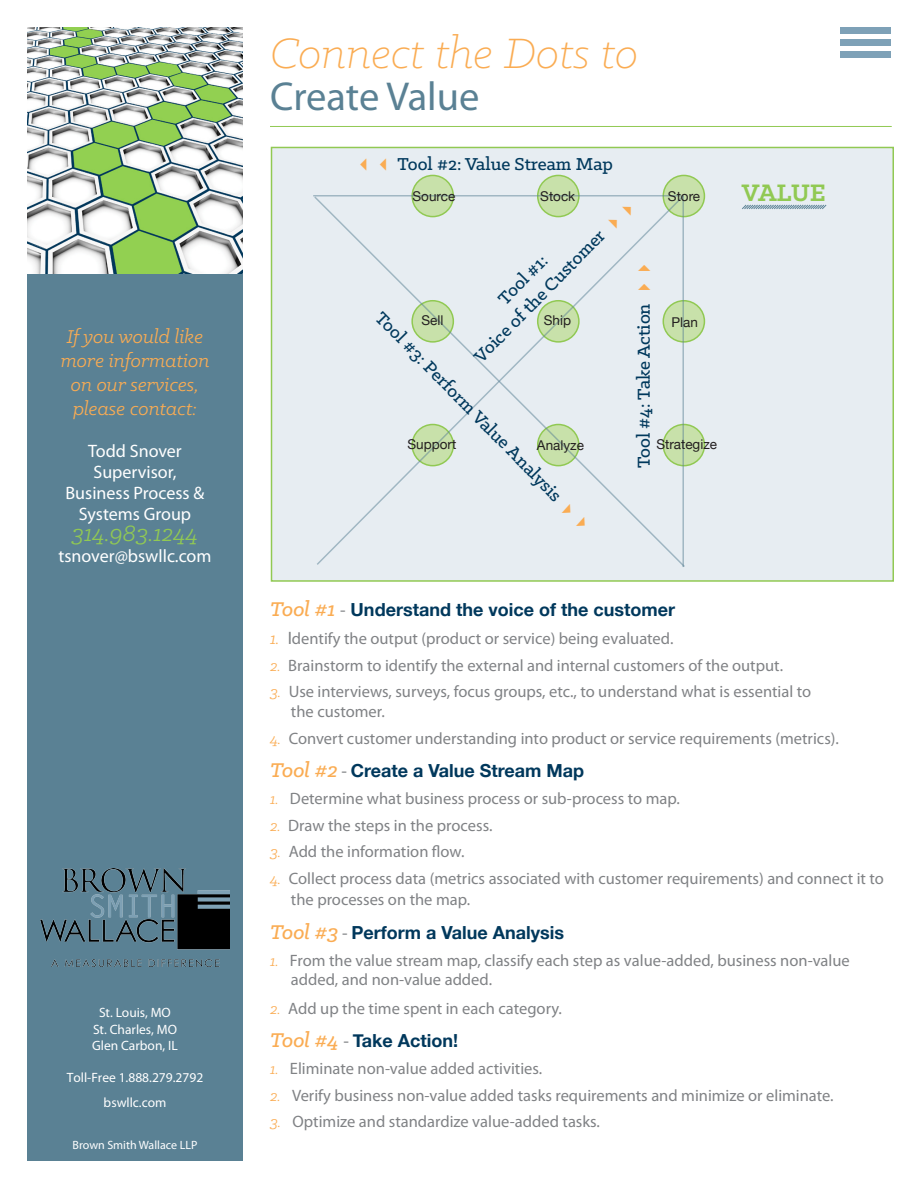
<style>
.page{position:relative;width:918px;height:1188px;background:#fff}
.page>*{position:absolute;margin:0;border:0;box-sizing:border-box;transform-origin:0 0}
.t1{font:italic 300 48px "Klinic Slab";color:#faac53}
.t2{font:40.5px "Myriad Pro";letter-spacing:-.005em;color:#5a8194}
.t3{font:700 27px "Klinic Slab";letter-spacing:-.01em;color:#91c953}
.t4{font:italic 25.5px "Klinic Slab";color:#91c953}
.t5{font:italic 21px/24px "Klinic Slab";color:#faac53;text-align:center}
.t6{font:500 19.5px/23.4px "Klinic Slab";color:#00385c;text-align:center}
.t7{font:700 18px "Helvetica Neue";color:#00385c}
.t8{font:18px/21px "Myriad Pro";color:#fff;text-align:center}
.t9{font:16.5px/19.8px "Myriad Pro";color:#808285}
.t10{font:13.5px/16.2px "Myriad Pro";color:#fff;text-align:center}
.t11{font:13.5px "Helvetica Neue";color:#231f20}
.t12{font:12px "Myriad Pro";color:#fff}
.s1{font-family:"Klinic Slab";font-weight:500;font-style:italic;font-size:22.5px;color:#faac53}
.s2{font-family:"Myriad Pro";font-weight:400;color:#808285}
.s3{font-family:"Klinic Slab";font-style:italic;font-size:18px;color:#faac53}
.s4{font-size:18px}
.s5{font-family:"Klinic Slab";font-style:italic;color:#faac53}
</style>
<div class="page">
<div style="left:271px;top:147px;width:623px;height:435px;background:#e7edf2;border:2px solid #91c953"></div>
<div style="left:27px;top:271px;width:216px;height:890px;background:#5a8194"></div>
<img style="left:27px;top:27px;width:216px;height:247px">
<img style="left:41px;top:868px;width:188px;height:99px">
<hr style="left:270px;top:126px;width:622px;height:1px;background:#91c953">
<div style="left:841px;top:27px;width:50px;height:7px;background:#7ea1b7"></div>
<div style="left:841px;top:39px;width:50px;height:7px;background:#7ea1b7"></div>
<div style="left:841px;top:51px;width:50px;height:7px;background:#7ea1b7"></div>
<div style="left:412px;top:175px;width:41px;height:42px;background:#c8e1aa;border-radius:50%"></div>
<div style="left:411px;top:175px;width:43px;height:42px;border:2px solid #91c953;border-radius:50%"></div>
<div style="left:663px;top:175px;width:41px;height:42px;background:#c8e1aa;border-radius:50%"></div>
<div style="left:663px;top:175px;width:42px;height:42px;border:2px solid #91c953;border-radius:50%"></div>
<div style="left:538px;top:175px;width:41px;height:42px;background:#c8e1aa;border-radius:50%"></div>
<div style="left:537px;top:175px;width:43px;height:42px;border:2px solid #91c953;border-radius:50%"></div>
<div style="left:663px;top:301px;width:41px;height:41px;background:#c8e1aa;border-radius:50%"></div>
<div style="left:663px;top:300px;width:42px;height:43px;border:2px solid #91c953;border-radius:50%"></div>
<div style="left:663px;top:425px;width:41px;height:41px;background:#c8e1aa;border-radius:50%"></div>
<div style="left:663px;top:424px;width:42px;height:42px;border:2px solid #91c953;border-radius:50%"></div>
<svg style="left:313px;top:195px;width:373px;height:372px"></svg>
<hr style="left:682px;top:195px;width:2px;height:372px;background:#5a8194">
<svg style="left:742px;top:204px;width:85px;height:5px"></svg>
<svg style="left:608px;top:202px;width:27px;height:27px"></svg>
<svg style="left:562px;top:504px;width:27px;height:26px"></svg>
<svg style="left:638px;top:264px;width:12px;height:26px"></svg>
<p class="t5" style="left:61px;top:324px;width:151px">If you would like more information on our services, please contact:</p>
<p class="t8" style="left:66px;top:440px;width:140px">Todd Snover<br>Supervisor,<br>Business Process &amp;<br>Systems Group</p>
<p class="t4" style="left:72px;top:517px;width:128px">314.983.1244</p>
<p class="t8" style="left:58px;top:545px;width:155px">tsnover@bswllc.com</p>
<p class="t10" style="left:92px;top:1005px;width:87px">St. Louis, MO<br>St. Charles, MO<br>Glen Carbon, IL</p>
<p class="t10" style="left:67px;top:1069px;width:138px">Toll-Free 1.888.279.2792</p>
<p class="t10" style="left:104px;top:1094px;width:64px">bswllc.com</p>
<p class="t12" style="left:73px;top:1137px;width:126px">Brown Smith Wallace LLP</p>
<p class="t1" style="left:270px;top:23px;width:370px">Connect the Dots to</p>
<p class="t2" style="left:270px;top:71px;width:211px">Create Value</p>
<p class="t6" style="left:398px;top:152px;width:217px">Tool #2: Value Stream Map</p>
<p class="t11" style="left:413px;top:188px;width:44px">Source</p>
<p class="t11" style="left:540px;top:188px;width:37px">Stock</p>
<p class="t11" style="left:668px;top:188px;width:34px">Store</p>
<p class="t6" style="left:452px;top:335px;width:179px;rotate:-46deg">Tool #1:<br>Voice of the Customer</p>
<p class="t6" style="left:388px;top:305px;width:259px;rotate:46deg">Tool #3: Perform Value Analysis</p>
<p class="t6" style="left:631px;top:468px;width:166px;rotate:-90deg">Tool #4: Take Action</p>
<p class="t11" style="left:421px;top:312px;width:23px">Sell</p>
<p class="t11" style="left:544px;top:312px;width:29px">Ship</p>
<p class="t11" style="left:671px;top:314px;width:28px">Plan</p>
<p class="t11" style="left:408px;top:437px;width:50px">Support</p>
<p class="t11" style="left:537px;top:437px;width:48px">Analyze</p>
<p class="t11" style="left:656px;top:437px;width:62px">Strategize</p>
<p class="t3" style="left:742px;top:175px;width:85px">VALUE</p>
<p class="t7" style="left:270px;top:598px;width:407px"><span class="s1">Tool #1</span> <span class="s2">-</span> Understand the voice of the customer</p>
<p class="t9" style="left:270px;top:629px;width:405px"><span class="s3">1.</span> <span class="s4">I</span>dentify the output (product or service) being evaluated.</p>
<p class="t9" style="left:270px;top:655px;width:515px"><span class="s5">2.</span> Brainstorm to identify the external and internal customers of the output.</p>
<p class="t9" style="left:291px;top:682px;width:522px;text-indent:-21px"><span class="s5">3.</span> Use interviews, surveys, focus groups, etc., to understand what is essential to the customer.</p>
<p class="t9" style="left:270px;top:728px;width:571px"><span class="s5">4.</span> Convert customer understanding into product or service requirements (metrics).</p>
<p class="t7" style="left:270px;top:760px;width:316px"><span class="s1">Tool #2</span> <span class="s2">-</span> Create a Value Stream Map</p>
<p class="t9" style="left:270px;top:788px;width:411px"><span class="s5">1.</span> Determine what business process or sub-process to map.</p>
<p class="t9" style="left:270px;top:815px;width:224px"><span class="s5">2.</span> Draw the steps in the process.</p>
<p class="t9" style="left:270px;top:841px;width:196px"><span class="s5">3.</span> Add the information flow.</p>
<p class="t9" style="left:291px;top:867px;width:595px;line-height:21.6px;text-indent:-21px"><span class="s5">4.</span> Collect process data (metrics associated with customer requirements) and connect it to the processes on the map.</p>
<p class="t7" style="left:270px;top:921px;width:296px"><span class="s1">Tool #3</span> <span class="s2">-</span> Perform a Value Analysis</p>
<p class="t9" style="left:291px;top:950px;width:560px;text-indent:-21px"><span class="s5">1.</span> From the value stream map, classify each step as value-added, business non-value added, and non-value added.</p>
<p class="t9" style="left:270px;top:998px;width:294px"><span class="s5">2.</span> Add up the time spent in each category.</p>
<p class="t7" style="left:270px;top:1030px;width:190px"><span class="s1">Tool #4</span> <span class="s2">-</span> Take Action!</p>
<p class="t9" style="left:270px;top:1058px;width:274px"><span class="s5">1.</span> Eliminate non-value added activities.</p>
<p class="t9" style="left:270px;top:1085px;width:565px"><span class="s5">2.</span> Verify business non-value added tasks requirements and minimize or eliminate.</p>
<p class="t9" style="left:270px;top:1111px;width:332px"><span class="s5">3.</span> Optimize and standardize value-added tasks.</p>
</div>
